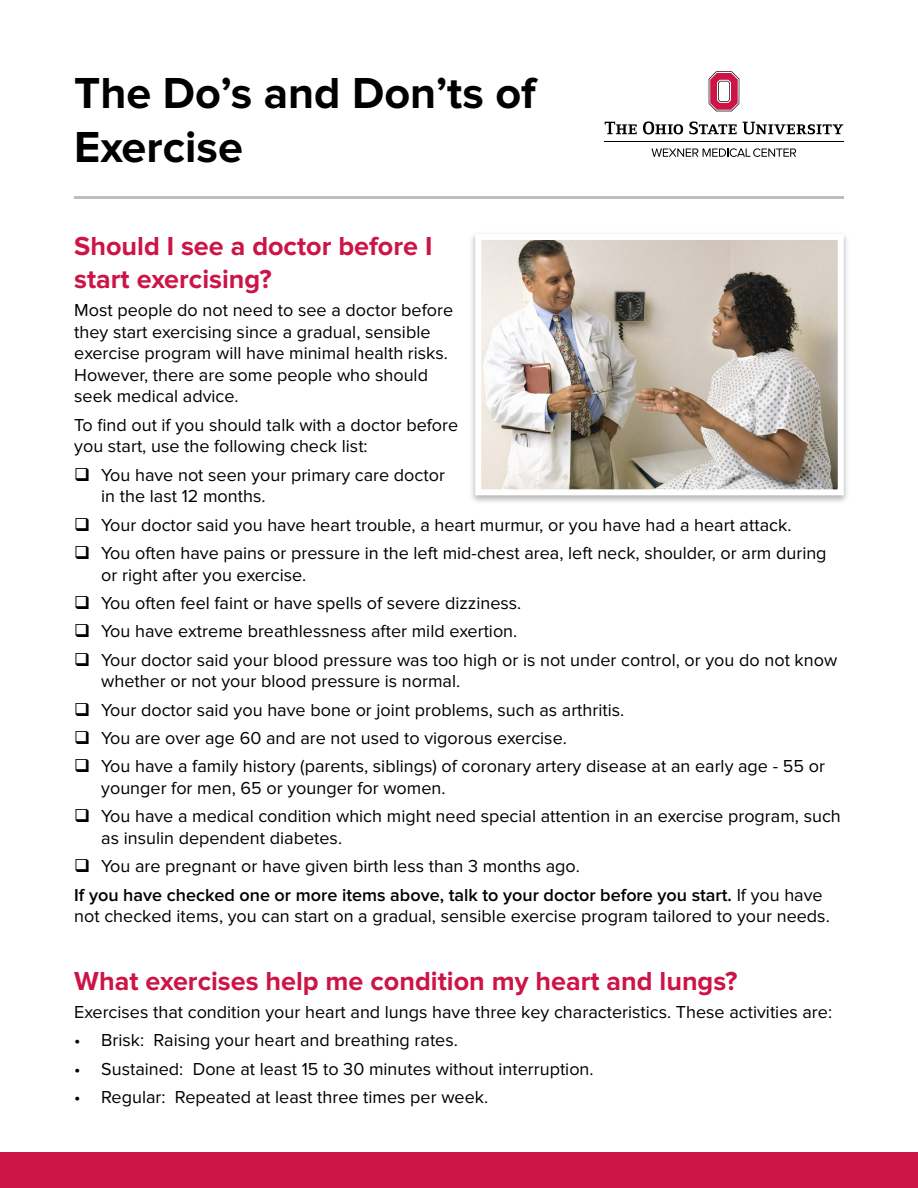
<style>
.page{position:relative;width:918px;height:1188px;background:#fff}
.page>*{position:absolute;margin:0;border:0;box-sizing:border-box;transform-origin:0 0}
.t1{font:700 45px/54px "Proxima Nova";color:#000}
.t2{font:700 27px/32.4px "Proxima Nova";color:#cd1446}
.t3{font:18px/28.3px "Proxima Nova";color:#000}
.t4{font:600 18px "Proxima Nova";color:#000}
.s1{font-weight:400}
</style>
<div class="page">
<div style="left:0;top:1152px;width:918px;height:36px;background:#cd1446"></div>
<svg style="left:651px;top:148px;width:145px;height:9px"></svg>
<svg style="left:605px;top:122px;width:32px;height:12px"></svg>
<svg style="left:643px;top:121px;width:40px;height:13px"></svg>
<svg style="left:689px;top:121px;width:154px;height:13px"></svg>
<svg style="left:709px;top:71px;width:30px;height:40px"></svg>
<hr style="left:604px;top:141px;width:240px;height:1px;background:#000">
<hr style="left:74px;top:196px;width:770px;height:3px;background:#bcbec0">
<div style="left:469px;top:231px;width:381px;height:274px;background:#000;opacity:.3"></div>
<img style="left:482px;top:241px;width:355px;height:247px">
<div style="left:475px;top:234px;width:369px;height:261px;border:6px solid #fff"></div>
<h1 class="t1" style="left:74px;top:67px;width:463px">The Do’s and Don’ts of<br>Exercise</h1>
<h2 class="t2" style="left:74px;top:231px;width:360px">Should I see a doctor before I start exercising?</h2>
<p class="t3" style="left:74px;top:300px;width:380px;line-height:21.6px">Most people do not need to see a doctor before they start exercising since a gradual, sensible exercise program will have minimal health risks.<br>However, there are some people who should seek medical advice.</p>
<p class="t3" style="left:74px;top:414px;width:386px;line-height:21.6px">To find out if you should talk with a doctor before you start, use the following check list:</p>
<p class="t3" style="left:101px;top:464px;width:345px;line-height:21.6px">You have not seen your primary care doctor in the last 12 months.</p>
<p class="t3" style="left:101px;top:511px;width:727px">Your doctor said you have heart trouble, a heart murmur, or you have had a heart attack.<br>You often have pains or pressure in the left mid-chest area, left neck, shoulder, or arm during</p>
<p class="t3" style="left:101px;top:561px;width:738px">or right after you exercise.<br>You often feel faint or have spells of severe dizziness.<br>You have extreme breathlessness after mild exertion.<br>Your doctor said your blood pressure was too high or is not under control, or you do not know</p>
<p class="t3" style="left:101px;top:667px;width:725px">whether or not your blood pressure is normal.<br>Your doctor said you have bone or joint problems, such as arthritis.<br>You are over age 60 and are not used to vigorous exercise.<br>You have a family history (parents, siblings) of coronary artery disease at an early age - 55 or</p>
<p class="t3" style="left:101px;top:774px;width:741px">younger for men, 65 or younger for women.<br>You have a medical condition which might need special attention in an exercise program, such</p>
<p class="t3" style="left:101px;top:824px;width:242px">as insulin dependent diabetes.</p>
<p class="t3" style="left:101px;top:852px;width:480px">You are pregnant or have given birth less than 3 months ago.</p>
<p class="t4" style="left:74px;top:884px;width:750px">If you have checked one or more items above, talk to your doctor before you start. <span class="s1">If you have</span></p>
<p class="t3" style="left:74px;top:902px;width:757px">not checked items, you can start on a gradual, sensible exercise program tailored to your needs.</p>
<h2 class="t2" style="left:74px;top:965px;width:665px">What exercises help me condition my heart and lungs?</h2>
<p class="t3" style="left:74px;top:998px;width:759px">Exercises that condition your heart and lungs have three key characteristics. These activities are:</p>
<p class="t3" style="left:74px;top:1027px;width:385px">• Brisk: Raising your heart and breathing rates.</p>
<p class="t3" style="left:74px;top:1055px;width:521px">• Sustained: Done at least 15 to 30 minutes without interruption.</p>
<p class="t3" style="left:74px;top:1083px;width:415px">• Regular: Repeated at least three times per week.</p>
</div>
